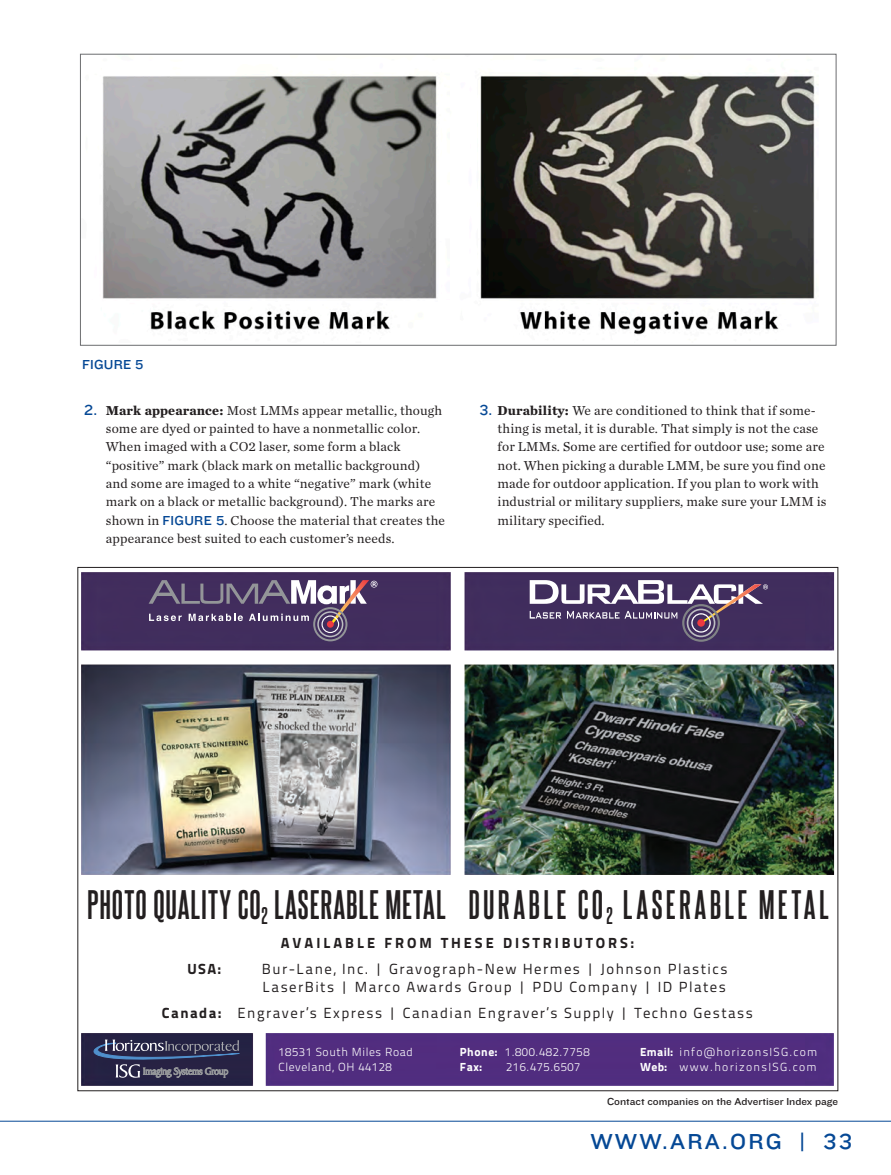
<style>
.page{position:relative;width:891px;height:1175px;background:#fff}
.page>*{position:absolute;margin:0;border:0;box-sizing:border-box;transform-origin:0 0}
.t1{font:700 34.95px "Steelfish Rg";letter-spacing:.04em;color:#231f20}
.t2{font:22.5px "Knockout HTF32 Junior Cruiserwt";letter-spacing:.1em;color:#054895}
.t3{font:14.55px/17.5px "Titillium Text 22 L 400 wt";letter-spacing:.1em;color:#231f20}
.t4{font:14.55px "Titillium Text 22 L 999 wt";letter-spacing:.2em;color:#231f20}
.A-body_number{font:13.5px/18.3px "Chronicle Text G1";letter-spacing:.01em;color:#231f20}
.A-caption1{font:13.5px "Knockout HTF32 Junior Cruiserwt";letter-spacing:.02em;color:#054895}
.t5{font:11.7px/14px "Titillium Text 22 L 250 wt";letter-spacing:.05em;color:#fff}
.t6{font:11.7px/14px "Titillium Text 22 L 250 wt";letter-spacing:.1em;color:#fff}
.A-caption1-2{font:10.5px "Knockout HTF32 Junior Cruiserwt";color:#231f20}
.s1{font-family:"Knockout HTF32 Junior Cruiserwt";font-size:15px;color:#054895}
.s2{font-weight:700}
.s3{font-family:"Knockout HTF32 Junior Cruiserwt";color:#054895}
.s4{font-family:"Titillium Text 22 L 999 wt"}
</style>
<div class="page">
<hr style="left:0;top:1120px;width:891px;height:1px;background:#054895">
<img style="left:81px;top:572px;width:754px;height:514px">
<svg style="left:149px;top:580px;width:228px;height:61px;background:#5f4d73"></svg>
<svg style="left:530px;top:580px;width:238px;height:62px;background:#67577b"></svg>
<svg style="left:94px;top:1039px;width:145px;height:38px;background:#414461"></svg>
<img style="left:102px;top:75px;width:717px;height:260px">
<p class="A-caption1" style="left:82px;top:357px;width:63px">FIGURE 5</p>
<p class="A-body_number" style="left:106px;top:400px;width:341px;text-indent:-22px"><span class="s1">2.</span> <span class="s2">Mark appearance:</span> Most LMMs appear metallic, though some are dyed or painted to have a nonmetallic color.<br>When imaged with a CO2 laser, some form a black “positive” mark (black mark on metallic background) and some are imaged to a white “negative” mark (white mark on a black or metallic background). The marks are shown in <span class="s3">FIGURE 5</span>. Choose the material that creates the appearance best suited to each customer’s needs.</p>
<p class="A-body_number" style="left:498px;top:400px;width:331px;text-indent:-18px"><span class="s1">3.</span> <span class="s2">Durability:</span> We are conditioned to think that if some&shy;thing is metal, it is durable. That simply is not the case for LMMs. Some are certified for outdoor use; some are not. When picking a durable LMM, be sure you find one made for outdoor application. If you plan to work with industrial or military suppliers, make sure your LMM is military specified.</p>
<p class="t1" style="left:87px;top:883px;width:743px">PHOTO QUALITY CO<sub>2</sub> LASERABLE METAL DURABLE CO<sub>2</sub> LASERABLE METAL</p>
<p class="t4" style="left:281px;top:931px;width:355px">AVAILABLE FROM THESE DISTRIBUTORS:</p>
<p class="t4" style="left:187px;top:957px;width:35px">USA:</p>
<p class="t3" style="left:262px;top:959px;width:467px">Bur-Lane, Inc. | Gravograph-New Hermes | Johnson Plastics<br>LaserBits | Marco Awards Group | PDU Company | ID Plates</p>
<p class="t3" style="left:162px;top:1003px;width:593px"><span class="s4">Canada:</span> Engraver’s Express | Canadian Engraver’s Supply | Techno Gestass</p>
<p class="t5" style="left:278px;top:1044px;width:136px">18531 South Miles Road<br>Cleveland, OH 44128</p>
<p class="t5" style="left:460px;top:1044px;width:131px"><span class="s4">Phone:</span> 1.800.482.7758<br><span class="s4">Fax:</span></p>
<p class="t6" style="left:640px;top:1044px;width:179px"><span class="s4">Email:</span> info@horizonsISG.com<br><span class="s4">Web:</span> www.horizonsISG.com</p>
<p class="t5" style="left:506px;top:1058px;width:76px">216.475.6507</p>
<p class="A-caption1-2" style="left:607px;top:1096px;width:232px">Contact companies on the Advertiser Index page</p>
<h2 class="t2" style="left:590px;top:1128px;width:263px">WWW.ARA.ORG | 33</h2>
</div>
